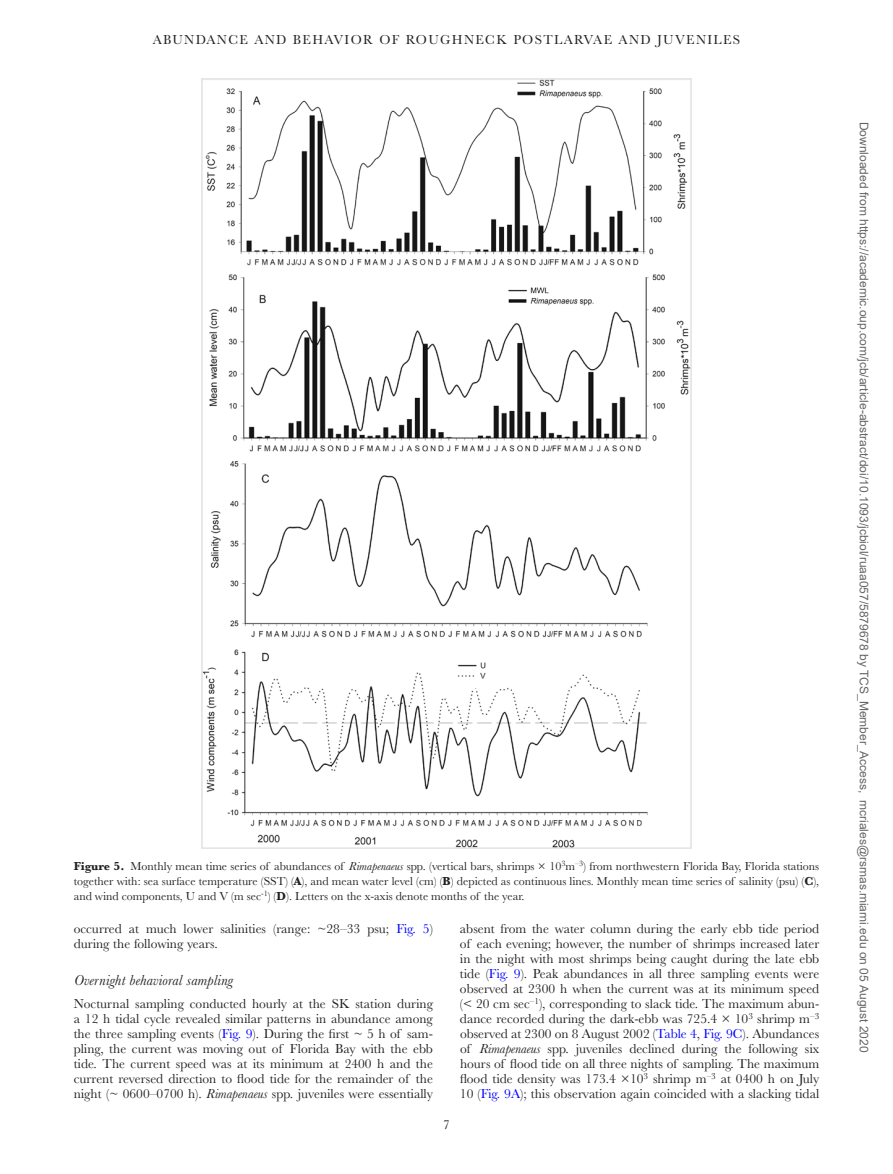
<style>
.page{position:relative;width:893px;height:1174px;background:#fff}
.page>*{position:absolute;margin:0;border:0;box-sizing:border-box;transform-origin:0 0}
.t1{font:italic 15px "Baskerville MT Std";letter-spacing:.01em;color:#231f20}
.t2{font:13.5px/15px "Baskerville MT Std";color:#231f20;text-align:justify}
.t3{font:13.5px "Baskerville MT Std";letter-spacing:.1em;color:#231f20}
.t4{font:12px/15px "Baskerville MT Std";color:#231f20;text-align:justify}
.t5{font:12px "Arial";color:#666}
.s1{font-weight:700}
.s2{font-style:italic}
.s3{color:#00f}
</style>
<div class="page">
<img style="left:202px;top:79px;width:489px;height:770px">
<p class="t3" style="left:153px;top:32px;width:589px">ABUNDANCE AND BEHAVIOR OF ROUGHNECK POSTLARVAE AND JUVENILES</p>
<p class="t4" style="left:74px;top:858px;width:747px"><span class="s1">Figure 5.</span> Monthly mean time series of abundances of <span class="s2">Rimapenaeus</span> spp. (vertical bars, shrimps × 10<sup>3</sup>m<sup>–3</sup>) from northwestern Florida Bay, Florida stations together with: sea surface temperature (SST) (<span class="s1">A</span>), and mean water level (cm) (<span class="s1">B</span>) depicted as continuous lines. Monthly mean time series of salinity (psu) (<span class="s1">C</span>), and wind components, U and V (m sec<sup>-1</sup>) (<span class="s1">D</span>). Letters on the x-axis denote months of the year.</p>
<p class="t2" style="left:74px;top:921px;width:361px">occurred at much lower salinities (range: ~28–33 psu; <span class="s3">Fig. 5</span>) during the following years.</p>
<p class="t1" style="left:74px;top:971px;width:161px">Overnight behavioral sampling</p>
<p class="t2" style="left:74px;top:996px;width:361px">Nocturnal sampling conducted hourly at the SK station during a 12 h tidal cycle revealed similar patterns in abundance among the three sampling events (<span class="s3">Fig. 9</span>). During the first ~ 5 h of sam&shy;pling, the current was moving out of Florida Bay with the ebb tide. The current speed was at its minimum at 2400 h and the current reversed direction to flood tide for the remainder of the night (~ 0600–0700 h). <span class="s2">Rimapenaeus</span> spp. juveniles were essentially</p>
<p class="t2" style="left:443px;top:1116px;width:8px">7</p>
<p class="t2" style="left:460px;top:921px;width:361px">absent from the water column during the early ebb tide period of each evening; however, the number of shrimps increased later in the night with most shrimps being caught during the late ebb tide (<span class="s3">Fig. 9</span>). Peak abundances in all three sampling events were observed at 2300 h when the current was at its minimum speed (&lt; 20 cm sec<sup>–1</sup>), corresponding to slack tide. The maximum abun&shy;dance recorded during the dark-ebb was 725.4 × 10<sup>3</sup> shrimp m<sup>–3 </sup>observed at 2300 on 8 August 2002 (<span class="s3">Table 4</span>, <span class="s3">Fig. 9C</span>). Abundances of <span class="s2">Rimapenaeus</span> spp. juveniles declined during the following six hours of flood tide on all three nights of sampling. The maximum flood tide density was 173.4 ×10<sup>3</sup> shrimp m<sup>–3</sup> at 0400 h on July 10 (<span class="s3">Fig. 9A</span>); this observation again coincided with a slacking tidal</p>
<p class="t5" style="left:868px;top:122px;width:932px;rotate:90deg">Downloaded from https://academic.oup.com/jcb/article-abstract/doi/10.1093/jcbiol/ruaa057/5879678 by TCS_Member_Access, mcriales@rsmas.miami.edu on 05 August 2020</p>
</div>
